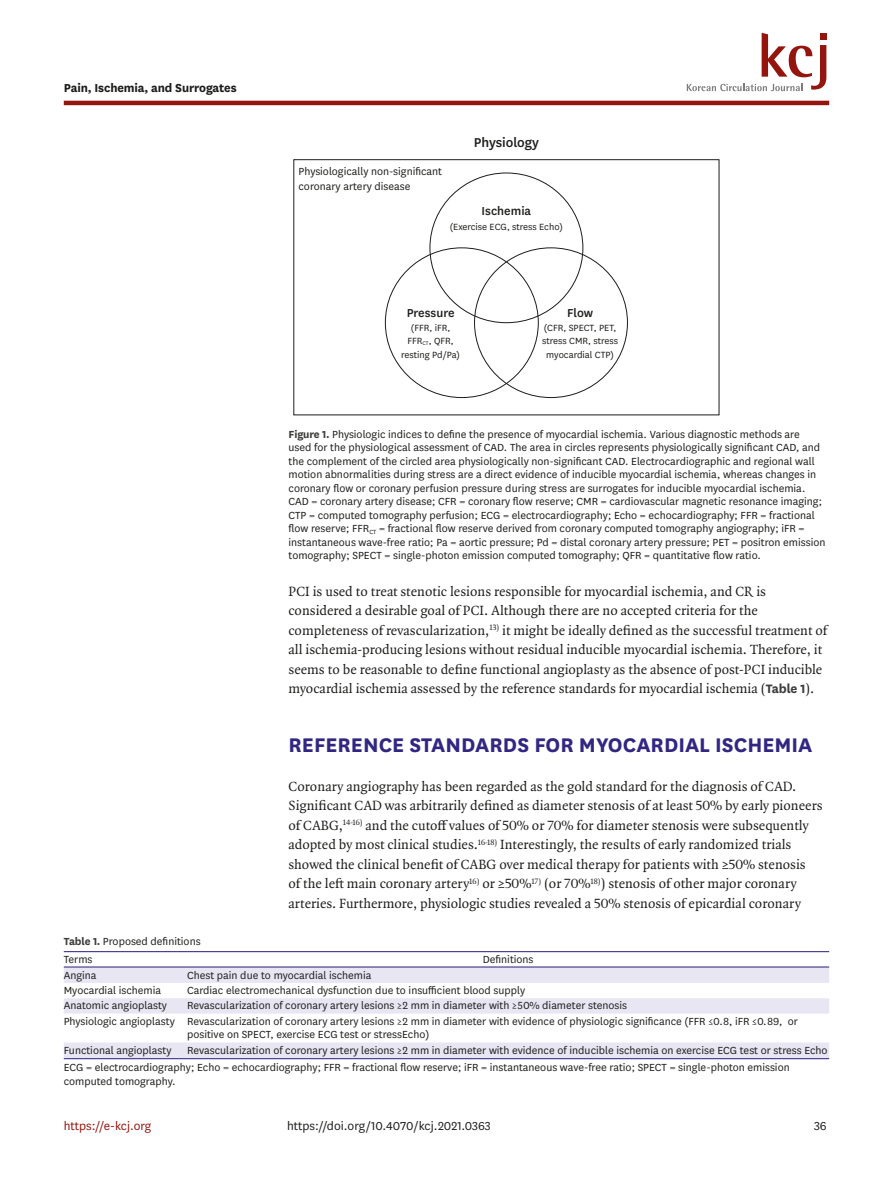
<style>
.page{position:relative;width:893px;height:1191px;background:#fff}
.page>*{position:absolute;margin:0;border:0;box-sizing:border-box;transform-origin:0 0}
.body_title1{font:700 23.1px "National";color:#312783}
.t1{font:500 15px "National";color:#1d1d1b}
.body_p_first{font:14.25px/19.5px "Quadraat OT";color:#1d1d1b}
.body_p{font:14.25px/19.5px "Quadraat OT";color:#1d1d1b}
.doi_running_footer{font:13.5px "National";color:#1d1d1b}
.alt-title-type{font:700 13.5px "National";letter-spacing:-.01em;color:#1d1d1b}
.t2{font:500 13.5px "National";color:#1d1d1b}
.t3{font:13.5px "National";color:#93150d}
.fig_caption{font:12px/13.5px "National";color:#1d1d1b}
.tbody_entry{font:12px/13.5px "National";color:#1d1d1b}
.table-wrap-foot_p_fi{font:12px/13.5px "National";color:#1d1d1b}
.table-wrap_caption{font:12px "National";color:#1d1d1b}
.thead_entry{font:12px "National";color:#1d1d1b}
.t4{font:10.5px/13.5px "National";color:#1d1d1b;text-align:center}
.s1{font-size:6.15px}
.s2{font-weight:700;color:#3d3d3c}
.s3{font-family:"National";font-weight:700;color:#3d3d3c}
</style>
<div class="page">
<hr style="left:64px;top:101px;width:765px;height:4px;background:#93150d">
<div style="left:820px;top:34px;width:7px;height:6px;background:#93150d"></div>
<svg style="left:687px;top:33px;width:139px;height:58px"></svg>
<div style="left:293px;top:159px;width:426px;height:256px;border:1px solid #1d1d1b"></div>
<svg style="left:64px;top:967px;width:765px;height:91px;fill:#eeecf6"></svg>
<hr style="left:64px;top:951px;width:123px;height:1px;background:#312783">
<hr style="left:187px;top:951px;width:642px;height:1px;background:#312783">
<hr style="left:64px;top:966px;width:123px;height:1px;background:#312783">
<hr style="left:187px;top:966px;width:642px;height:1px;background:#312783">
<hr style="left:64px;top:1058px;width:123px;height:1px;background:#312783">
<hr style="left:187px;top:1058px;width:642px;height:1px;background:#312783">
<p class="alt-title-type" style="left:64px;top:78px;width:174px">Pain, Ischemia, and Surrogates</p>
<p class="fig_caption" style="left:299px;top:163px;width:145px;line-height:15px">Physiologically non-significant coronary artery disease</p>
<p class="t1" style="left:474px;top:132px;width:67px">Physiology</p>
<p class="t2" style="left:482px;top:202px;width:51px">Ischemia</p>
<p class="t4" style="left:450px;top:220px;width:115px">(Exercise ECG, stress Echo)</p>
<p class="t2" style="left:407px;top:304px;width:49px">Pressure</p>
<p class="t4" style="left:401px;top:320px;width:60px">(FFR, iFR,<br>FFR<span class="s1">CT</span>, QFR, resting Pd/Pa)</p>
<p class="t2" style="left:567px;top:304px;width:28px">Flow</p>
<p class="t4" style="left:542px;top:320px;width:77px">(CFR, SPECT, PET, stress CMR, stress myocardial CTP)</p>
<p class="fig_caption" style="left:289px;top:427px;width:538px"><span class="s2">Figure 1.</span> Physiologic indices to define the presence of myocardial ischemia. Various diagnostic methods are used for the physiological assessment of CAD. The area in circles represents physiologically significant CAD, and the complement of the circled area physiologically non-significant CAD. Electrocardiographic and regional wall motion abnormalities during stress are a direct evidence of inducible myocardial ischemia, whereas changes in coronary flow or coronary perfusion pressure during stress are surrogates for inducible myocardial ischemia.<br>CAD = coronary artery disease; CFR = coronary flow reserve; CMR = cardiovascular magnetic resonance imaging; CTP = computed tomography perfusion; ECG = electrocardiography; Echo = echocardiography; FFR = fractional flow reserve; FFR<sub>CT</sub> = fractional flow reserve derived from coronary computed tomography angiography; iFR = instantaneous wave-free ratio; Pa = aortic pressure; Pd = distal coronary artery pressure; PET = positron emission tomography; SPECT = single-photon emission computed tomography; QFR = quantitative flow ratio.</p>
<p class="body_p" style="left:289px;top:581px;width:540px">PCI is used to treat stenotic lesions responsible for myocardial ischemia, and CR is considered a desirable goal of PCI. Although there are no accepted criteria for the completeness of revascularization,<sup>13)</sup> it might be ideally defined as the successful treatment of all ischemia-producing lesions without residual inducible myocardial ischemia. Therefore, it seems to be reasonable to define functional angioplasty as the absence of post-PCI inducible myocardial ischemia assessed by the reference standards for myocardial ischemia (<span class="s3">Table 1</span>).</p>
<p class="body_title1" style="left:289px;top:728px;width:525px">REFERENCE STANDARDS FOR MYOCARDIAL ISCHEMIA</p>
<p class="body_p_first" style="left:289px;top:776px;width:535px">Coronary angiography has been regarded as the gold standard for the diagnosis of CAD.<br>Significant CAD was arbitrarily defined as diameter stenosis of at least 50% by early pioneers of CABG,<sup>14-16)</sup> and the cutoff values of 50% or 70% for diameter stenosis were subsequently adopted by most clinical studies.<sup>16-18)</sup> Interestingly, the results of early randomized trials showed the clinical benefit of CABG over medical therapy for patients with ≥50% stenosis<br>of the left main coronary artery<sup>16)</sup> or ≥50%<sup>17)</sup> (or 70%<sup>18)</sup>) stenosis of other major coronary arteries. Furthermore, physiologic studies revealed a 50% stenosis of epicardial coronary</p>
<p class="table-wrap_caption" style="left:64px;top:933px;width:138px"><span class="s2">Table 1.</span> Proposed definitions</p>
<p class="thead_entry" style="left:64px;top:951px;width:30px">Terms</p>
<p class="thead_entry" style="left:483px;top:951px;width:52px">Definitions</p>
<p class="tbody_entry" style="left:64px;top:967px;width:34px">Angina</p>
<p class="tbody_entry" style="left:187px;top:967px;width:186px">Chest pain due to myocardial ischemia</p>
<p class="tbody_entry" style="left:64px;top:983px;width:99px">Myocardial ischemia</p>
<p class="tbody_entry" style="left:187px;top:983px;width:339px">Cardiac electromechanical dysfunction due to insufficient blood supply</p>
<p class="tbody_entry" style="left:64px;top:998px;width:105px">Anatomic angioplasty</p>
<p class="tbody_entry" style="left:187px;top:998px;width:442px">Revascularization of coronary artery lesions ≥2 mm in diameter with ≥50% diameter stenosis</p>
<p class="tbody_entry" style="left:64px;top:1013px;width:113px">Physiologic angioplasty</p>
<p class="tbody_entry" style="left:187px;top:1013px;width:612px">Revascularization of coronary artery lesions ≥2 mm in diameter with evidence of physiologic significance (FFR ≤0.8, iFR ≤0.89, or positive on SPECT, exercise ECG test or stressEcho)</p>
<p class="tbody_entry" style="left:64px;top:1042px;width:109px">Functional angioplasty</p>
<p class="tbody_entry" style="left:187px;top:1042px;width:642px">Revascularization of coronary artery lesions ≥2 mm in diameter with evidence of inducible ischemia on exercise ECG test or stress Echo</p>
<p class="table-wrap-foot_p_fi" style="left:64px;top:1060px;width:727px">ECG = electrocardiography; Echo = echocardiography; FFR = fractional flow reserve; iFR = instantaneous wave-free ratio; SPECT = single-photon emission computed tomography.</p>
<p class="t3" style="left:64px;top:1116px;width:89px">https://e-kcj.org</p>
<p class="doi_running_footer" style="left:287px;top:1116px;width:205px">https://doi.org/10.4070/kcj.2021.0363</p>
<p class="doi_running_footer" style="left:814px;top:1116px;width:14px">36</p>
</div>
